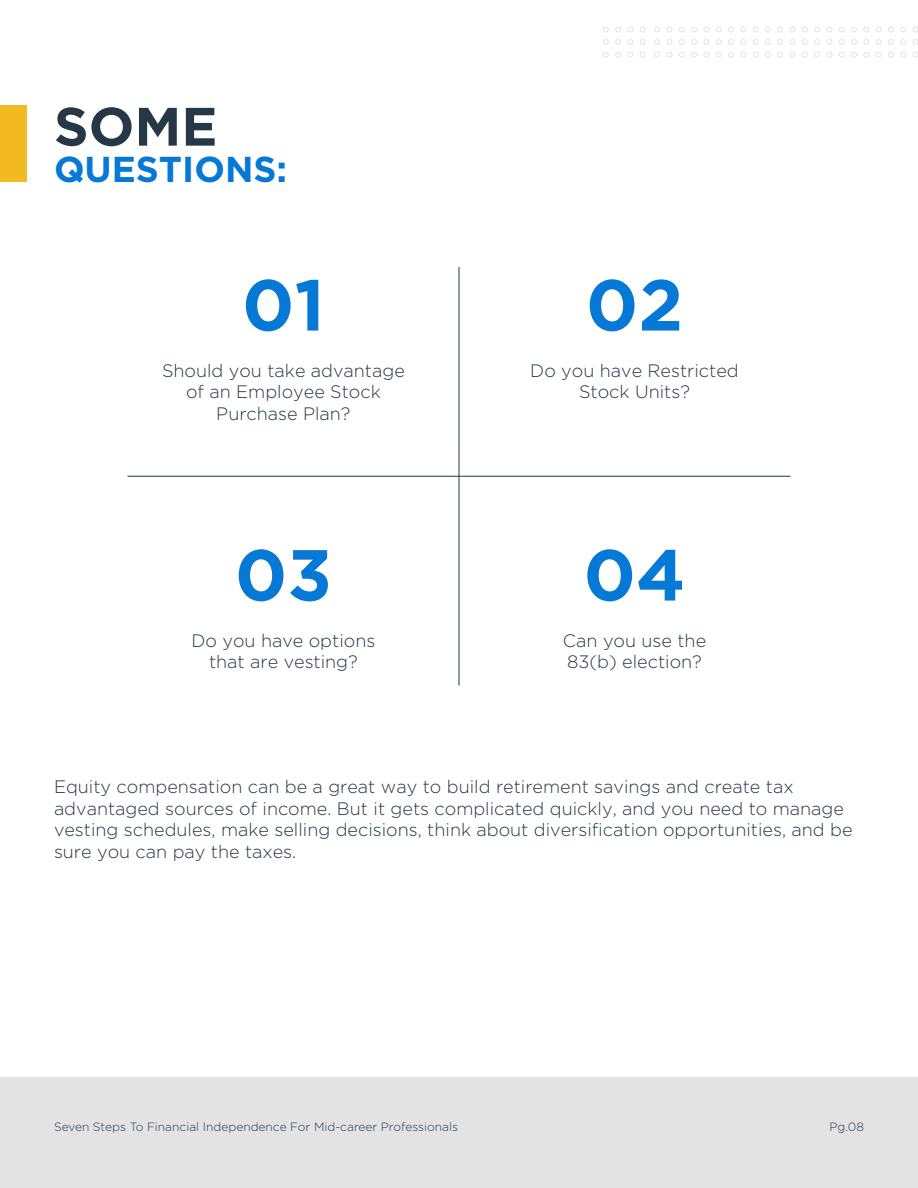
<style>
.page{position:relative;width:918px;height:1188px;background:#fff}
.page>*{position:absolute;margin:0;border:0;box-sizing:border-box;transform-origin:0 0}
.t1{font:700 72px "Gotham";color:#0678d5}
.t2{font:700 54px "Gotham";color:#263746}
.t3{font:700 36px "Gotham";color:#0678d5}
.t4{font:300 18px/21.6px "Gotham";color:#263746;text-align:center}
.t5{font:300 12px "Gotham";color:#263746}
</style>
<div class="page">
<div style="left:0;top:1077px;width:918px;height:111px;background:#e3e3e3"></div>
<div style="left:0;top:105px;width:27px;height:77px;background:#f3b921"></div>
<svg style="left:654px;top:27px;width:6px;height:5px"></svg>
<svg style="left:667px;top:27px;width:5px;height:5px"></svg>
<svg style="left:679px;top:27px;width:6px;height:5px"></svg>
<svg style="left:691px;top:27px;width:6px;height:5px"></svg>
<svg style="left:704px;top:27px;width:5px;height:5px"></svg>
<svg style="left:716px;top:27px;width:5px;height:5px"></svg>
<svg style="left:728px;top:27px;width:6px;height:5px"></svg>
<svg style="left:740px;top:27px;width:6px;height:5px"></svg>
<svg style="left:753px;top:27px;width:5px;height:5px"></svg>
<svg style="left:765px;top:27px;width:6px;height:5px"></svg>
<svg style="left:777px;top:27px;width:6px;height:5px"></svg>
<svg style="left:790px;top:27px;width:5px;height:5px"></svg>
<svg style="left:802px;top:27px;width:6px;height:5px"></svg>
<svg style="left:814px;top:27px;width:6px;height:5px"></svg>
<svg style="left:827px;top:27px;width:5px;height:5px"></svg>
<svg style="left:839px;top:27px;width:5px;height:5px"></svg>
<svg style="left:851px;top:27px;width:6px;height:5px"></svg>
<svg style="left:864px;top:27px;width:5px;height:5px"></svg>
<svg style="left:876px;top:27px;width:5px;height:5px"></svg>
<svg style="left:888px;top:27px;width:6px;height:5px"></svg>
<svg style="left:900px;top:27px;width:6px;height:5px"></svg>
<svg style="left:913px;top:27px;width:5px;height:5px"></svg>
<svg style="left:654px;top:39px;width:6px;height:6px"></svg>
<svg style="left:667px;top:39px;width:5px;height:6px"></svg>
<svg style="left:679px;top:39px;width:6px;height:6px"></svg>
<svg style="left:691px;top:39px;width:6px;height:6px"></svg>
<svg style="left:704px;top:39px;width:5px;height:6px"></svg>
<svg style="left:716px;top:39px;width:5px;height:6px"></svg>
<svg style="left:728px;top:39px;width:6px;height:6px"></svg>
<svg style="left:740px;top:39px;width:6px;height:6px"></svg>
<svg style="left:753px;top:39px;width:5px;height:6px"></svg>
<svg style="left:765px;top:39px;width:6px;height:6px"></svg>
<svg style="left:777px;top:39px;width:6px;height:6px"></svg>
<svg style="left:790px;top:39px;width:5px;height:6px"></svg>
<svg style="left:802px;top:39px;width:6px;height:6px"></svg>
<svg style="left:814px;top:39px;width:6px;height:6px"></svg>
<svg style="left:827px;top:39px;width:5px;height:6px"></svg>
<svg style="left:839px;top:39px;width:5px;height:6px"></svg>
<svg style="left:851px;top:39px;width:6px;height:6px"></svg>
<svg style="left:864px;top:39px;width:5px;height:6px"></svg>
<svg style="left:876px;top:39px;width:5px;height:6px"></svg>
<svg style="left:888px;top:39px;width:6px;height:6px"></svg>
<svg style="left:900px;top:39px;width:6px;height:6px"></svg>
<svg style="left:913px;top:39px;width:5px;height:6px"></svg>
<svg style="left:654px;top:52px;width:6px;height:5px"></svg>
<svg style="left:667px;top:52px;width:5px;height:5px"></svg>
<svg style="left:679px;top:52px;width:6px;height:5px"></svg>
<svg style="left:691px;top:52px;width:6px;height:5px"></svg>
<svg style="left:704px;top:52px;width:5px;height:5px"></svg>
<svg style="left:716px;top:52px;width:5px;height:5px"></svg>
<svg style="left:728px;top:52px;width:6px;height:5px"></svg>
<svg style="left:740px;top:52px;width:6px;height:5px"></svg>
<svg style="left:753px;top:52px;width:5px;height:5px"></svg>
<svg style="left:765px;top:52px;width:6px;height:5px"></svg>
<svg style="left:777px;top:52px;width:6px;height:5px"></svg>
<svg style="left:790px;top:52px;width:5px;height:5px"></svg>
<svg style="left:802px;top:52px;width:6px;height:5px"></svg>
<svg style="left:814px;top:52px;width:6px;height:5px"></svg>
<svg style="left:827px;top:52px;width:5px;height:5px"></svg>
<svg style="left:839px;top:52px;width:5px;height:5px"></svg>
<svg style="left:851px;top:52px;width:6px;height:5px"></svg>
<svg style="left:864px;top:52px;width:5px;height:5px"></svg>
<svg style="left:876px;top:52px;width:5px;height:5px"></svg>
<svg style="left:888px;top:52px;width:6px;height:5px"></svg>
<svg style="left:900px;top:52px;width:6px;height:5px"></svg>
<svg style="left:913px;top:52px;width:5px;height:5px"></svg>
<svg style="left:603px;top:27px;width:6px;height:5px"></svg>
<svg style="left:615px;top:27px;width:6px;height:5px"></svg>
<svg style="left:628px;top:27px;width:5px;height:5px"></svg>
<svg style="left:640px;top:27px;width:6px;height:5px"></svg>
<svg style="left:603px;top:39px;width:6px;height:6px"></svg>
<svg style="left:615px;top:39px;width:6px;height:6px"></svg>
<svg style="left:628px;top:39px;width:5px;height:6px"></svg>
<svg style="left:640px;top:39px;width:6px;height:6px"></svg>
<svg style="left:603px;top:52px;width:6px;height:5px"></svg>
<svg style="left:615px;top:52px;width:6px;height:5px"></svg>
<svg style="left:628px;top:52px;width:5px;height:5px"></svg>
<svg style="left:640px;top:52px;width:6px;height:5px"></svg>
<hr style="left:459px;top:267px;width:1px;height:419px;background:#263746">
<hr style="left:128px;top:476px;width:662px;height:1px;background:#263746">
<h2 class="t2" style="left:54px;top:91px;width:165px">SOME</h2>
<h3 class="t3" style="left:54px;top:145px;width:235px">QUESTIONS:</h3>
<h1 class="t1" style="left:242px;top:257px;width:84px">01</h1>
<p class="t4" style="left:162px;top:359px;width:244px">Should you take advantage of an Employee Stock<br>Purchase Plan?</p>
<h1 class="t1" style="left:235px;top:527px;width:99px">03</h1>
<p class="t4" style="left:192px;top:629px;width:185px">Do you have options that are vesting?</p>
<h1 class="t1" style="left:586px;top:257px;width:99px">02</h1>
<p class="t4" style="left:530px;top:359px;width:210px">Do you have Restricted<br>Stock Units?</p>
<h1 class="t1" style="left:583px;top:527px;width:104px">04</h1>
<p class="t4" style="left:563px;top:629px;width:145px;text-align:left">Can you use the<br>83(b) election?</p>
<p class="t4" style="left:54px;top:775px;width:800px;text-align:left">Equity compensation can be a great way to build retirement savings and create tax advantaged sources of income. But it gets complicated quickly, and you need to manage vesting schedules, make selling decisions, think about diversification opportunities, and be sure you can pay the taxes.</p>
<p class="t5" style="left:54px;top:1119px;width:406px">Seven Steps To Financial Independence For Mid-career Professionals</p>
<p class="t5" style="left:829px;top:1119px;width:36px">Pg.08</p>
</div>
